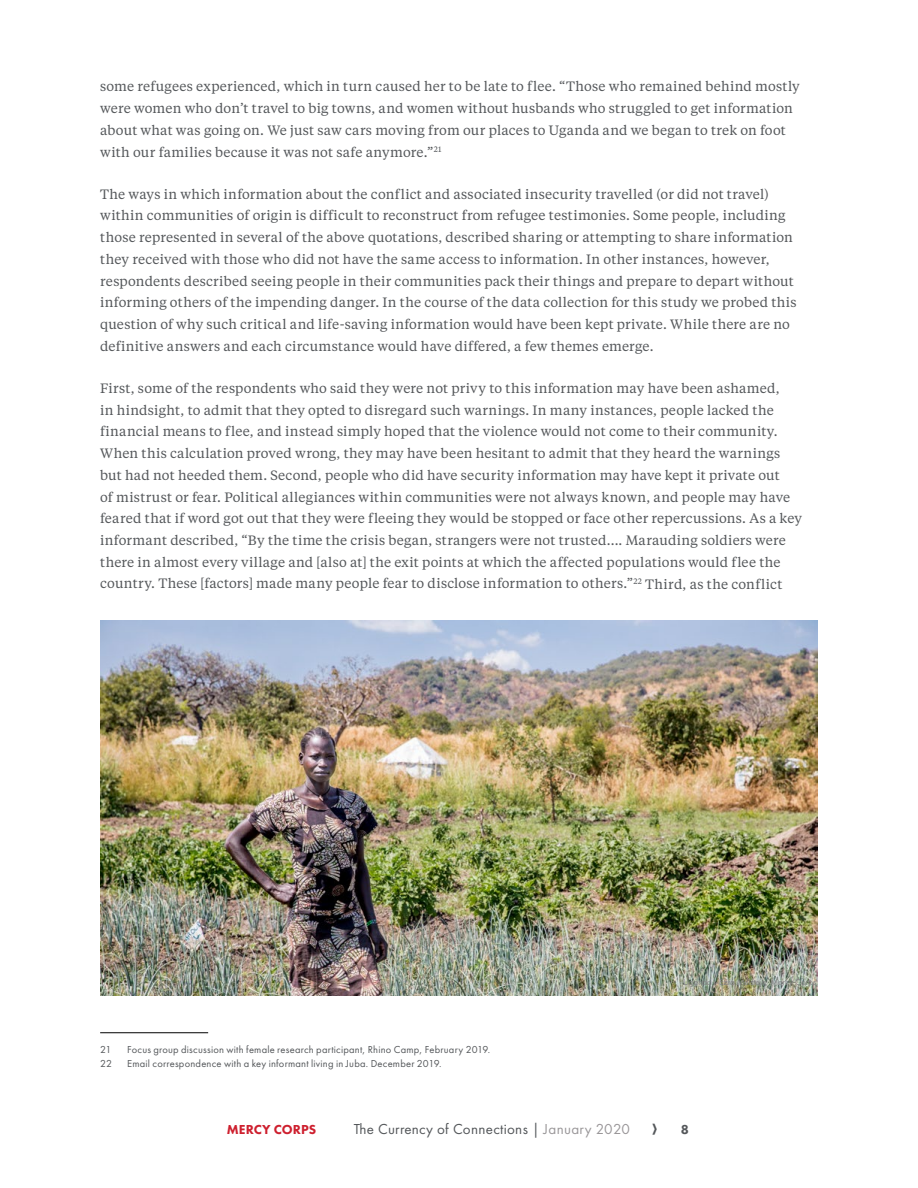
<style>
.page{position:relative;width:918px;height:1188px;background:#fff}
.page>*{position:absolute;margin:0;border:0;box-sizing:border-box;transform-origin:0 0}
.t1{font:15px "Futura PT";letter-spacing:.02em;color:#54575a}
.t2{font:13.5px/21.8px "Tiempos Text";letter-spacing:.015em;color:#54575a}
.t3{font:800 13.5px "Futura PT";color:#ce202f}
.t4{font:800 13.5px "Futura PT";color:#54575a}
.t5{font:10.5px "Futura PT";letter-spacing:.02em;color:#54575a}
.t6{font:9px "Futura PT";color:#828183}
.s1{color:#9a9799}
</style>
<div class="page">
<hr style="left:100px;top:1032px;width:108px;height:1px;background:#000">
<img style="left:100px;top:621px;width:718px;height:375px">
<p class="t2" style="left:100px;top:75px;width:701px">some refugees experienced, which in turn caused her to be late to flee. “Those who remained behind mostly were women who don’t travel to big towns, and women without husbands who struggled to get information about what was going on. We just saw cars moving from our places to Uganda and we began to trek on foot with our families because it was not safe anymore.”<sup>21</sup></p>
<p class="t2" style="left:100px;top:182px;width:698px">The ways in which information about the conflict and associated insecurity travelled (or did not travel) within communities of origin is difficult to reconstruct from refugee testimonies. Some people, including those represented in several of the above quotations, described sharing or attempting to share information they received with those who did not have the same access to information. In other instances, however, respondents described seeing people in their communities pack their things and prepare to depart without informing others of the impending danger. In the course of the data collection for this study we probed this question of why such critical and life-saving information would have been kept private. While there are no definitive answers and each circumstance would have differed, a few themes emerge.</p>
<p class="t2" style="left:100px;top:377px;width:703px">First, some of the respondents who said they were not privy to this information may have been ashamed,<br>in hindsight, to admit that they opted to disregard such warnings. In many instances, people lacked the financial means to flee, and instead simply hoped that the violence would not come to their community.<br>When this calculation proved wrong, they may have been hesitant to admit that they heard the warnings but had not heeded them. Second, people who did have security information may have kept it private out<br>of mistrust or fear. Political allegiances within communities were not always known, and people may have feared that if word got out that they were fleeing they would be stopped or face other repercussions. As a key informant described, “By the time the crisis began, strangers were not trusted.... Marauding soldiers were there in almost every village and [also at] the exit points at which the affected populations would flee the country. These [factors] made many people fear to disclose information to others.”<sup>22</sup> Third, as the conflict</p>
<p class="t5" style="left:100px;top:1043px;width:13px">21</p>
<p class="t5" style="left:127px;top:1043px;width:365px">Focus group discussion with female research participant, Rhino Camp, February 2019.</p>
<p class="t5" style="left:100px;top:1057px;width:13px">22</p>
<p class="t5" style="left:127px;top:1057px;width:316px">Email correspondence with a key informant living in Juba. December 2019.</p>
<p class="t6" style="left:683px;top:977px;width:135px">Uganda—Ezra Millstein, Mercy Corps</p>
<p class="t3" style="left:227px;top:1121px;width:91px">MERCY CORPS</p>
<p class="t1" style="left:354px;top:1120px;width:278px">The Currency of Connections | <span class="s1">January 2020</span></p>
<p class="t4" style="left:681px;top:1121px;width:10px">8</p>
</div>
